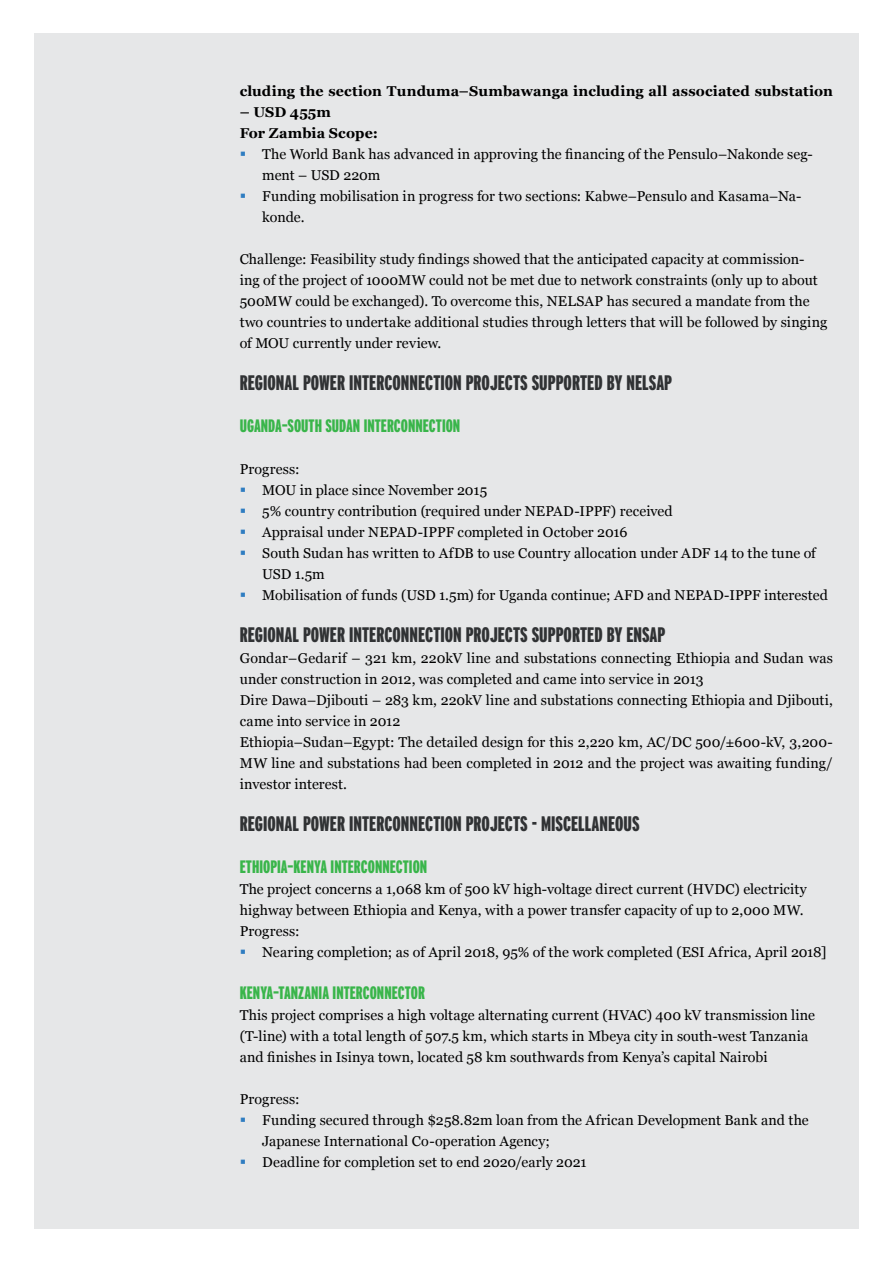
<style>
.page{position:relative;width:893px;height:1263px;background:#fff}
.page>*{position:absolute;margin:0;border:0;box-sizing:border-box;transform-origin:0 0}
.t1{font:900 extra-condensed 21px "Interstate";color:#303234}
.t2{font:900 extra-condensed 18px "Interstate";color:#39b54a}
.t3{font:14.25px/21px "Georgia";letter-spacing:.005em;color:#000}
.t4{font:700 14.25px/21px "Georgia";letter-spacing:.01em;color:#000}
</style>
<div class="page">
<div style="left:34px;top:34px;width:825px;height:1195px;background:#e6e7e8"></div>
<p class="t4" style="left:240px;top:80px;width:595px">cluding the section Tunduma–Sumbawanga including all associated substation</p>
<p class="t4" style="left:240px;top:101px;width:140px">– USD 455m<br>For Zambia Scope:</p>
<p class="t3" style="left:262px;top:143px;width:552px">The World Bank has advanced in approving the financing of the Pensulo–Nakonde seg&shy;ment – USD 220m<br>Funding mobilisation in progress for two sections: Kabwe–Pensulo and Kasama–Na&shy;konde.</p>
<p class="t3" style="left:240px;top:248px;width:589px">Challenge: Feasibility study findings showed that the anticipated capacity at commission&shy;ing of the project of 1000MW could not be met due to network constraints (only up to about 500MW could be exchanged). To overcome this, NELSAP has secured a mandate from the two countries to undertake additional studies through letters that will be followed by singing of MOU currently under review.</p>
<h1 class="t1" style="left:240px;top:371px;width:434px">REGIONAL POWER INTERCONNECTION PROJECTS SUPPORTED BY NELSAP</h1>
<p class="t2" style="left:240px;top:416px;width:222px">UGANDA–SOUTH SUDAN INTERCONNECTION</p>
<p class="t3" style="left:262px;top:458px;width:567px;text-indent:-23px">Progress:<br>MOU in place since November 2015<br>5% country contribution (required under NEPAD-IPPF) received<br>Appraisal under NEPAD-IPPF completed in October 2016<br>South Sudan has written to AfDB to use Country allocation under ADF 14 to the tune of USD 1.5m<br>Mobilisation of funds (USD 1.5m) for Uganda continue; AFD and NEPAD-IPPF interested</p>
<h1 class="t1" style="left:240px;top:623px;width:427px">REGIONAL POWER INTERCONNECTION PROJECTS SUPPORTED BY ENSAP</h1>
<p class="t3" style="left:240px;top:647px;width:595px">Gondar–Gedarif – 321 km, 220kV line and substations connecting Ethiopia and Sudan was under construction in 2012, was completed and came into service in 2013<br>Dire Dawa–Djibouti – 283 km, 220kV line and substations connecting Ethiopia and Djibouti, came into service in 2012<br>Ethiopia–Sudan–Egypt: The detailed design for this 2,220 km, AC/DC 500/±600-kV, 3,200- MW line and substations had been completed in 2012 and the project was awaiting funding/ investor interest.</p>
<h1 class="t1" style="left:240px;top:812px;width:401px">REGIONAL POWER INTERCONNECTION PROJECTS - MISCELLANEOUS</h1>
<p class="t2" style="left:240px;top:857px;width:189px">ETHIOPIA–KENYA INTERCONNECTION</p>
<p class="t3" style="left:240px;top:878px;width:569px">The project concerns a 1,068 km of 500 kV high-voltage direct current (HVDC) electricity highway between Ethiopia and Kenya, with a power transfer capacity of up to 2,000 MW.<br>Progress:</p>
<p class="t3" style="left:262px;top:941px;width:566px">Nearing completion; as of April 2018, 95% of the work completed (ESI Africa, April 2018]</p>
<p class="t2" style="left:240px;top:983px;width:187px">KENYA–TANZANIA INTERCONNECTOR</p>
<p class="t3" style="left:240px;top:1004px;width:577px">This project comprises a high voltage alternating current (HVAC) 400 kV transmission line (T-line) with a total length of 507.5 km, which starts in Mbeya city in south-west Tanzania and finishes in Isinya town, located 58 km southwards from Kenya’s capital Nairobi</p>
<p class="t3" style="left:262px;top:1088px;width:548px;text-indent:-23px">Progress:<br>Funding secured through $258.82m loan from the African Development Bank and the Japanese International Co-operation Agency;<br>Deadline for completion set to end 2020/early 2021</p>
</div>
